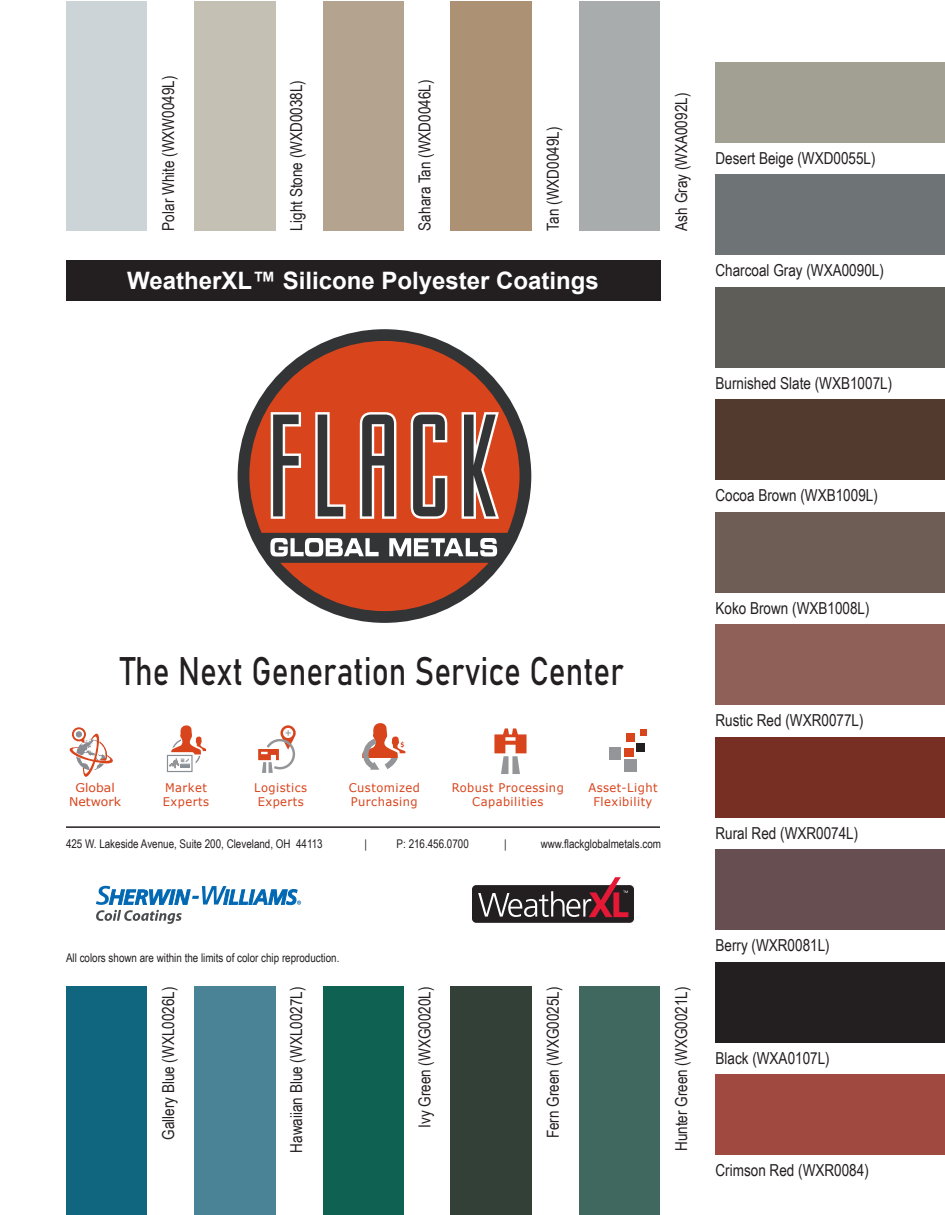
<style>
.page{position:relative;width:945px;height:1215px;background:#fff}
.page>*{position:absolute;margin:0;border:0;box-sizing:border-box;transform-origin:0 0}
.t1{font:39.3px "Bahnschrift";color:#231f20;scale:.8 1}
.t2{font:700 24px "Arial";color:#fff}
.t3{font:16.5px "Arial Narrow";color:#231f20}
.t4{font:12px "Arial Narrow";color:#231f20}
.t5{font:12px/14.4px "Verdana";letter-spacing:.04em;color:#d8441c;scale:.96 1}
.t6{font:12px/14.4px "Verdana";color:#d8441c;text-align:center;scale:1.04 1}
.t7{font:700 7.2px "Myriad Pro";color:#d8441c}
</style>
<div class="page">
<div style="left:238px;top:329px;width:293px;height:294px;background:#323436;border-radius:50%"></div>
<svg style="left:249px;top:341px;width:271px;height:192px;fill:#d8441c"></svg>
<svg style="left:280px;top:563px;width:209px;height:48px"></svg>
<svg style="left:271px;top:412px;width:30px;height:107px"></svg>
<svg style="left:315px;top:412px;width:31px;height:107px"></svg>
<svg style="left:360px;top:412px;width:36px;height:107px"></svg>
<svg style="left:411px;top:412px;width:36px;height:107px"></svg>
<svg style="left:462px;top:412px;width:37px;height:107px"></svg>
<svg style="left:270px;top:538px;width:109px;height:19px"></svg>
<svg style="left:389px;top:538px;width:108px;height:19px"></svg>
<svg style="left:362px;top:723px;width:43px;height:47px"></svg>
<svg style="left:494px;top:728px;width:33px;height:46px"></svg>
<div style="left:609px;top:747px;width:12px;height:13px;background:#939598"></div>
<div style="left:624px;top:760px;width:13px;height:12px;background:#939598"></div>
<div style="left:624px;top:748px;width:10px;height:9px;background:#d8441c"></div>
<div style="left:626px;top:734px;width:9px;height:8px;background:#d8441c"></div>
<svg style="left:641px;top:729px;width:6px;height:6px"></svg>
<div style="left:636px;top:743px;width:9px;height:9px;background:#231f20"></div>
<hr style="left:66px;top:826px;width:594px;height:2px;background:#231f20">
<svg style="left:66px;top:725px;width:235px;height:199px"></svg>
<div style="left:472px;top:885px;width:162px;height:38px;background:#231f20;border-radius:4px"></div>
<svg style="left:478px;top:877px;width:151px;height:41px"></svg>
<div style="left:66px;top:261px;width:594px;height:40px;background:#231f20"></div>
<div style="left:66px;top:987px;width:81px;height:228px;background:#10667f"></div>
<div style="left:194px;top:987px;width:81px;height:228px;background:#4b8396"></div>
<div style="left:323px;top:987px;width:81px;height:228px;background:#0f6251"></div>
<div style="left:451px;top:987px;width:81px;height:228px;background:#324037"></div>
<div style="left:579px;top:987px;width:81px;height:228px;background:#40685e"></div>
<div style="left:716px;top:1074px;width:229px;height:81px;background:#a04940"></div>
<div style="left:716px;top:962px;width:229px;height:81px;background:#231f20"></div>
<div style="left:716px;top:849px;width:229px;height:81px;background:#674e50"></div>
<div style="left:716px;top:737px;width:229px;height:81px;background:#762f22"></div>
<div style="left:716px;top:624px;width:229px;height:81px;background:#8f6057"></div>
<div style="left:716px;top:512px;width:229px;height:81px;background:#6e5d54"></div>
<div style="left:716px;top:399px;width:229px;height:81px;background:#523a2f"></div>
<div style="left:716px;top:287px;width:229px;height:81px;background:#5e5d57"></div>
<div style="left:716px;top:174px;width:229px;height:81px;background:#6e7375"></div>
<div style="left:716px;top:62px;width:229px;height:81px;background:#a29f93"></div>
<div style="left:66px;top:1px;width:81px;height:230px;background:#cdd4d7"></div>
<div style="left:194px;top:1px;width:81px;height:230px;background:#c5c0b4"></div>
<div style="left:323px;top:1px;width:81px;height:230px;background:#b4a38f"></div>
<div style="left:451px;top:1px;width:81px;height:230px;background:#ac9174"></div>
<div style="left:579px;top:1px;width:81px;height:230px;background:#a9acac"></div>
<p class="t3" style="left:156px;top:231px;width:156px;rotate:-90deg">Polar White (WXW0049L)</p>
<p class="t3" style="left:284px;top:231px;width:152px;rotate:-90deg">Light Stone (WXD0038L)</p>
<p class="t3" style="left:413px;top:231px;width:152px;rotate:-90deg">Sahara Tan (WXD0046L)</p>
<p class="t3" style="left:541px;top:231px;width:105px;rotate:-90deg">Tan (WXD0049L)</p>
<h2 class="t2" style="left:127px;top:263px;width:473px">WeatherXL™ Silicone Polyester Coatings</h2>
<p class="t3" style="left:669px;top:231px;width:139px;rotate:-90deg">Ash Gray (WXA0092L)</p>
<p class="t3" style="left:716px;top:146px;width:162px">Desert Beige (WXD0055L)</p>
<p class="t3" style="left:716px;top:258px;width:170px">Charcoal Gray (WXA0090L)</p>
<p class="t3" style="left:716px;top:371px;width:178px">Burnished Slate (WXB1007L)</p>
<p class="t3" style="left:716px;top:483px;width:164px">Cocoa Brown (WXB1009L)</p>
<h1 class="t1" style="left:120px;top:641px;width:631px">The Next Generation Service Center</h1>
<p class="t7" style="left:401px;top:740px;width:5px">$</p>
<p class="t6" style="left:69px;top:780px;width:52px">Global<br>Network</p>
<p class="t5" style="left:163px;top:780px;width:50px">Market<br>Experts</p>
<p class="t5" style="left:254px;top:780px;width:57px">Logistics<br>Experts</p>
<p class="t5" style="left:349px;top:780px;width:76px">Customized<br>Purchasing</p>
<p class="t5" style="left:452px;top:780px;width:118px;text-align:center">Robust Processing<br>Capabilities</p>
<p class="t5" style="left:588px;top:780px;width:74px;text-align:center">Asset-Light<br>Flexibility</p>
<p class="t4" style="left:66px;top:835px;width:258px">425 W. Lakeside Avenue, Suite 200, Cleveland, OH 44113</p>
<p class="t4" style="left:364px;top:835px;width:4px">|</p>
<p class="t4" style="left:397px;top:835px;width:74px">P: 216.456.0700</p>
<p class="t4" style="left:504px;top:835px;width:4px">|</p>
<p class="t4" style="left:541px;top:835px;width:122px">www.flackglobalmetals.com</p>
<p class="t3" style="left:716px;top:596px;width:156px">Koko Brown (WXB1008L)</p>
<p class="t3" style="left:716px;top:708px;width:150px">Rustic Red (WXR0077L)</p>
<p class="t3" style="left:716px;top:821px;width:144px">Rural Red (WXR0074L)</p>
<p class="t4" style="left:66px;top:949px;width:275px">All colors shown are within the limits of color chip reproduction.</p>
<p class="t3" style="left:156px;top:1140px;width:155px;rotate:-90deg">Gallery Blue (WXL0026L)</p>
<p class="t3" style="left:284px;top:1153px;width:168px;rotate:-90deg">Hawaiian Blue (WXL0027L)</p>
<p class="t3" style="left:413px;top:1128px;width:143px;rotate:-90deg">Ivy Green (WXG0020L)</p>
<p class="t3" style="left:541px;top:1138px;width:153px;rotate:-90deg">Fern Green (WXG0025L)</p>
<p class="t3" style="left:669px;top:1151px;width:166px;rotate:-90deg">Hunter Green (WXG0021L)</p>
<p class="t3" style="left:716px;top:933px;width:116px">Berry (WXR0081L)</p>
<p class="t3" style="left:716px;top:1046px;width:116px">Black (WXA0107L)</p>
<p class="t3" style="left:716px;top:1158px;width:155px">Crimson Red (WXR0084)</p>
</div>
